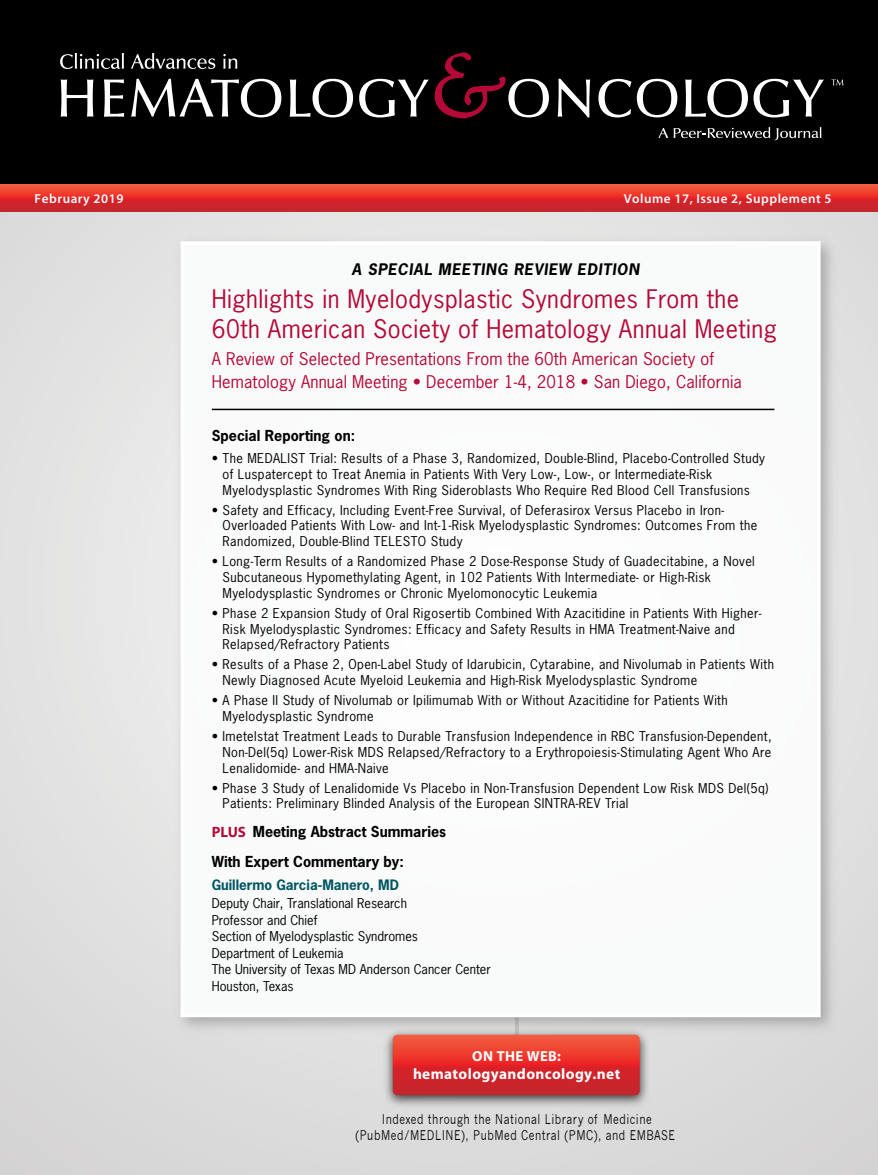
<style>
.page{position:relative;width:878px;height:1175px;background:#fff}
.page>*{position:absolute;margin:0;border:0;box-sizing:border-box;transform-origin:0 0}
.t1{font:24px/30px "News Gothic Std";letter-spacing:.02em;color:#b50938}
.t2{font:16.5px/22.5px "News Gothic Std";letter-spacing:.01em;color:#b50938}
.t3{font:700 15.3px "Myriad Pro";letter-spacing:.025em;color:#fff}
.t4{font:italic 700 15px "News Gothic Std";letter-spacing:.05em;color:#000}
.t5{font:700 14.55px "Myriad Pro";letter-spacing:.025em;color:#fff}
.t6{font:700 14.25px/29.5px "News Gothic Std";color:#000}
.t7{font:700 13.5px "News Gothic Std";color:#005763}
.t8{font:13.05px/16px "News Gothic";letter-spacing:.05em;color:#010101;text-align:center;scale:.8 1}
.t9{font:600 13.05px "Myriad Pro";letter-spacing:.04em;color:#fff}
.t10{font:12.75px/15.8px "News Gothic Std";letter-spacing:.03em;color:#000}
.t11{font:12.75px/16.5px "News Gothic Std";color:#000}
.s1{font-family:"Myriad Pro";font-size:15px;color:#b50938}
</style>
<div class="page">
<div style="left:0;top:0;width:878px;height:1174px;background:#e0dfdf"></div>
<div style="left:0;top:0;width:878px;height:196px;background:#000"></div>
<img style="left:170px;top:242px;width:663px;height:788px">
<div style="left:182px;top:243px;width:636px;height:772px;background:#fafbfb"></div>
<div style="left:180px;top:241px;width:640px;height:776px;border:4px solid #fff"></div>
<svg style="left:60px;top:53px;width:178px;height:16px"></svg>
<svg style="left:61px;top:79px;width:33px;height:38px"></svg>
<svg style="left:104px;top:79px;width:178px;height:39px"></svg>
<svg style="left:290px;top:52px;width:554px;height:89px"></svg>
<svg style="left:0;top:185px;width:878px;height:26px;background:#df332e"></svg>
<img style="left:379px;top:1024px;width:274px;height:83px">
<svg style="left:393px;top:1034px;width:246px;height:61px;background:#dd3430"></svg>
<hr style="left:212px;top:409px;width:562px;height:1px;background:#000">
<p class="t9" style="left:35px;top:190px;width:90px">February 2019</p>
<p class="t9" style="left:623px;top:190px;width:209px">Volume 17, Issue 2, Supplement 5</p>
<p class="t4" style="left:352px;top:259px;width:289px">A SPECIAL MEETING REVIEW EDITION</p>
<h1 class="t1" style="left:212px;top:283px;width:567px">Highlights in Myelodysplastic Syndromes From the<br>60th American Society of Hematology Annual Meeting</h1>
<p class="t2" style="left:212px;top:348px;width:531px">A Review of Selected Presentations From the 60th American Society of<br>Hematology Annual Meeting • December 1-4, 2018 • San Diego, California</p>
<p class="t6" style="left:212px;top:420px;width:145px">Special Reporting on:</p>
<p class="t10" style="left:222px;top:450px;width:544px;text-indent:-11px">• The MEDALIST Trial: Results of a Phase 3, Randomized, Double-Blind, Placebo-Controlled Study of Luspatercept to Treat Anemia in Patients With Very Low-, Low-, or Intermediate-Risk<br>Myelodysplastic Syndromes With Ring Sideroblasts Who Require Red Blood Cell Transfusions</p>
<p class="t10" style="left:222px;top:502px;width:536px;text-indent:-11px">• Safety and Efficacy, Including Event-Free Survival, of Deferasirox Versus Placebo in Iron-<br>Overloaded Patients With Low- and Int-1-Risk Myelodysplastic Syndromes: Outcomes From the<br>Randomized, Double-Blind TELESTO Study</p>
<p class="t10" style="left:222px;top:553px;width:533px;text-indent:-11px">• Long-Term Results of a Randomized Phase 2 Dose-Response Study of Guadecitabine, a Novel<br>Subcutaneous Hypomethylating Agent, in 102 Patients With Intermediate- or High-Risk<br>Myelodysplastic Syndromes or Chronic Myelomonocytic Leukemia</p>
<p class="t10" style="left:222px;top:605px;width:540px;text-indent:-11px">• Phase 2 Expansion Study of Oral Rigosertib Combined With Azacitidine in Patients With Higher-<br>Risk Myelodysplastic Syndromes: Efficacy and Safety Results in HMA Treatment-Naive and<br>Relapsed/Refractory Patients</p>
<p class="t10" style="left:222px;top:656px;width:553px;text-indent:-11px">• Results of a Phase 2, Open-Label Study of Idarubicin, Cytarabine, and Nivolumab in Patients With<br>Newly Diagnosed Acute Myeloid Leukemia and High-Risk Myelodysplastic Syndrome</p>
<p class="t10" style="left:222px;top:692px;width:506px;text-indent:-11px">• A Phase II Study of Nivolumab or Ipilimumab With or Without Azacitidine for Patients With<br>Myelodysplastic Syndrome</p>
<p class="t10" style="left:222px;top:728px;width:550px;text-align:justify;text-indent:-11px">• Imetelstat Treatment Leads to Durable Transfusion Independence in RBC Transfusion-Dependent, Non-Del(5q) Lower-Risk MDS Relapsed/Refractory to a Erythropoiesis-Stimulating Agent Who Are Lenalidomide- and HMA-Naive</p>
<p class="t10" style="left:222px;top:780px;width:547px;text-indent:-11px">• Phase 3 Study of Lenalidomide Vs Placebo in Non-Transfusion Dependent Low Risk MDS Del(5q)<br>Patients: Preliminary Blinded Analysis of the European SINTRA-REV Trial</p>
<p class="t6" style="left:212px;top:817px;width:236px"><span class="s1">PLUS</span> Meeting Abstract Summaries<br>With Expert Commentary by:</p>
<p class="t7" style="left:212px;top:875px;width:189px">Guillermo Garcia-Manero, MD</p>
<p class="t11" style="left:212px;top:895px;width:280px">Deputy Chair, Translational Research<br>Professor and Chief<br>Section of Myelodysplastic Syndromes<br>Department of Leukemia<br>The University of Texas MD Anderson Cancer Center<br>Houston, Texas</p>
<p class="t5" style="left:472px;top:1046px;width:90px">ON THE WEB:</p>
<p class="t3" style="left:413px;top:1063px;width:209px">hematologyandoncology.net</p>
<p class="t8" style="left:355px;top:1110px;width:401px">Indexed through the National Library of Medicine (PubMed/MEDLINE), PubMed Central (PMC), and EMBASE</p>
</div>
